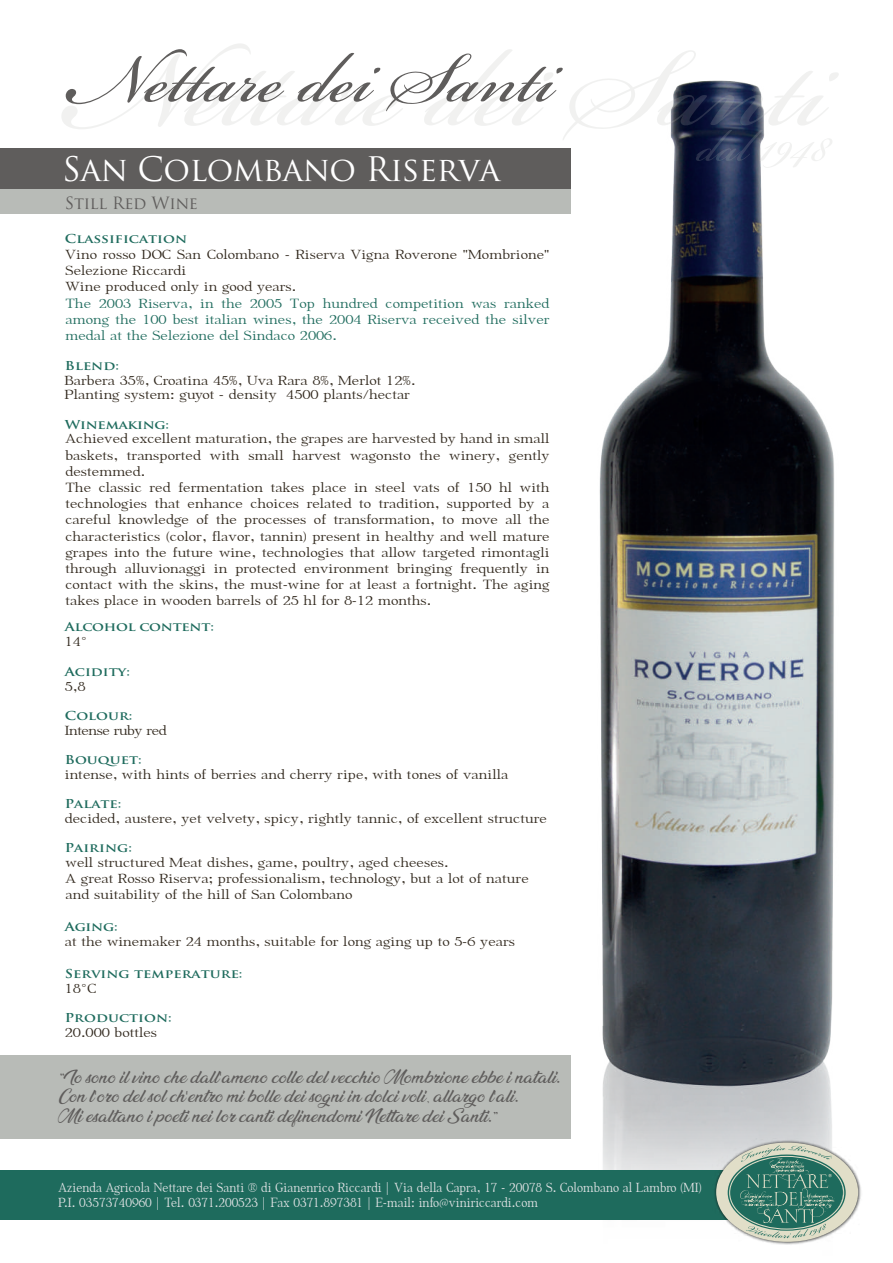
<style>
.page{position:relative;width:893px;height:1263px;background:#fff}
.page>*{position:absolute;margin:0;border:0;box-sizing:border-box;transform-origin:0 0}
.t1{font:33px "Trajan Pro";letter-spacing:-.015em;color:#fff}
.t2{font:16.5px "Trajan Pro";letter-spacing:-.015em;color:#5f5d5c}
.t3{font:15px/19.5px "Ananda";color:#5f5d5c;scale:1.13 1}
.t4{font:13.5px/16.2px "Aabced Roman";color:#30271c;scale:1.2 1}
.t5{font:13.5px/15px "Aabced Roman";color:#e4e5e7}
.t6{font:13.5px/16.2px "Aabced Roman";color:#1e6b5d;text-align:justify;scale:1.2 1}
.t7{font:13.5px "Aabced Roman";letter-spacing:-.03em;color:#30271c;scale:1.2 1}
.t8{font:700 12px "Trajan Pro";color:#1e6b5d;scale:1.2 1}
.t9{font:700 12px "Trajan Pro";letter-spacing:-.02em;color:#1e6b5d;scale:1.2 1}
.s1{font-family:"Allura Script"}
</style>
<div class="page">
<div style="left:0;top:1055px;width:570px;height:83px;background:#b8bbb7"></div>
<img style="left:251px;top:168px;width:583px;height:1002px">
<div style="left:0;top:149px;width:570px;height:41px;background:#5f5d5c"></div>
<div style="left:0;top:1170px;width:806px;height:50px;background:#1e6b5d"></div>
<svg style="left:61px;top:44px;width:778px;height:124px"></svg>
<div style="left:0;top:190px;width:570px;height:24px;background:#b8bbb7"></div>
<img style="left:712px;top:1139px;width:149px;height:106px">
<div style="left:716px;top:1142px;width:142px;height:100px;background:#e1dec8;border-radius:50%"></div>
<svg style="left:727px;top:1145px;width:119px;height:93px"></svg>
<h1 class="t1" style="left:62px;top:148px;width:439px">San Colombano Riserva</h1>
<p class="t2" style="left:65px;top:192px;width:135px">Still Red Wine</p>
<p class="t8" style="left:65px;top:231px;width:103px">Classification</p>
<p class="t4" style="left:66px;top:246px;width:405px">Vino rosso DOC San Colombano - Riserva Vigna Roverone "Mombrione"<br>Selezione Riccardi<br>Wine produced only in good years.</p>
<p class="t6" style="left:66px;top:295px;width:405px">The 2003 Riserva, in the 2005 Top hundred competition was ranked among the 100 best italian wines, the 2004 Riserva received the silver medal at the Selezione del Sindaco 2006.</p>
<p class="t8" style="left:65px;top:358px;width:47px">Blend:</p>
<p class="t4" style="left:65px;top:372px;width:294px;line-height:14.7px">Barbera 35%, Croatina 45%, Uva Rara 8%, Merlot 12%.<br>Planting system: guyot - density 4500 plants/hectar</p>
<p class="t9" style="left:65px;top:417px;width:88px">Winemaking:</p>
<p class="t4" style="left:66px;top:431px;width:405px">Achieved excellent maturation, the grapes are harvested by hand in small baskets, transported with small harvest wagonsto the winery, gently destemmed.<br>The classic red fermentation takes place in steel vats of 150 hl with technologies that enhance choices related to tradition, supported by a careful knowledge of the processes of transformation, to move all the characteristics (color, flavor, tannin) present in healthy and well mature grapes into the future wine, technologies that allow targeted rimontagli through alluvionaggi in protected environment bringing frequently in contact with the skins, the must-wine for at least a fortnight. The aging takes place in wooden barrels of 25 hl for 8-12 months.</p>
<p class="t9" style="left:65px;top:620px;width:126px">Alcohol content:</p>
<p class="t4" style="left:65px;top:633px;width:20px">14°</p>
<p class="t8" style="left:65px;top:664px;width:56px">Acidity:</p>
<p class="t4" style="left:65px;top:678px;width:19px">5,8</p>
<p class="t8" style="left:65px;top:708px;width:58px">Colour:</p>
<p class="t7" style="left:65px;top:722px;width:86px">Intense ruby red</p>
<p class="t8" style="left:65px;top:752px;width:66px">Bouquet:</p>
<p class="t4" style="left:65px;top:766px;width:371px">intense, with hints of berries and cherry ripe, with tones of vanilla</p>
<p class="t8" style="left:65px;top:796px;width:49px">Palate:</p>
<p class="t4" style="left:65px;top:810px;width:403px">decided, austere, yet velvety, spicy, rightly tannic, of excellent structure</p>
<p class="t8" style="left:65px;top:840px;width:57px">Pairing:</p>
<p class="t4" style="left:66px;top:854px;width:388px">well structured Meat dishes, game, poultry, aged cheeses.<br>A great Rosso Riserva; professionalism, technology, but a lot of nature and suitability of the hill of San Colombano</p>
<p class="t8" style="left:65px;top:920px;width:45px">Aging:</p>
<p class="t4" style="left:65px;top:933px;width:377px">at the winemaker 24 months, suitable for long aging up to 5-6 years</p>
<p class="t8" style="left:65px;top:966px;width:150px">Serving temperature:</p>
<p class="t4" style="left:65px;top:980px;width:28px">18°C</p>
<p class="t8" style="left:65px;top:1010px;width:91px">Production:</p>
<p class="t4" style="left:65px;top:1024px;width:79px">20.000 bottles</p>
<p class="t3" style="left:58px;top:1068px;width:446px">“Io sono il vino che dall<span class="s1">'</span>ameno colle del vecchio Mombrione ebbe i natali<span class="s1">.<br></span>Con l<span class="s1">'</span>oro del sol ch<span class="s1">'</span>entro mi bolle dei sogni in dolci voli<span class="s1">,</span> allargo l<span class="s1">'</span>ali<span class="s1">.<br></span>Mi esaltano i poeti nei lor canti definendomi Nettare dei Santi<span class="s1">.</span>”</p>
<p class="t5" style="left:58px;top:1180px;width:645px">Azienda Agricola Nettare dei Santi ® di Gianenrico Riccardi | Via della Capra, 17 - 20078 S. Colombano al Lambro (MI)<br>P.I. 03573740960 | Tel. 0371.200523 | Fax 0371.897381 | E-mail: info@viniriccardi.com</p>
</div>
